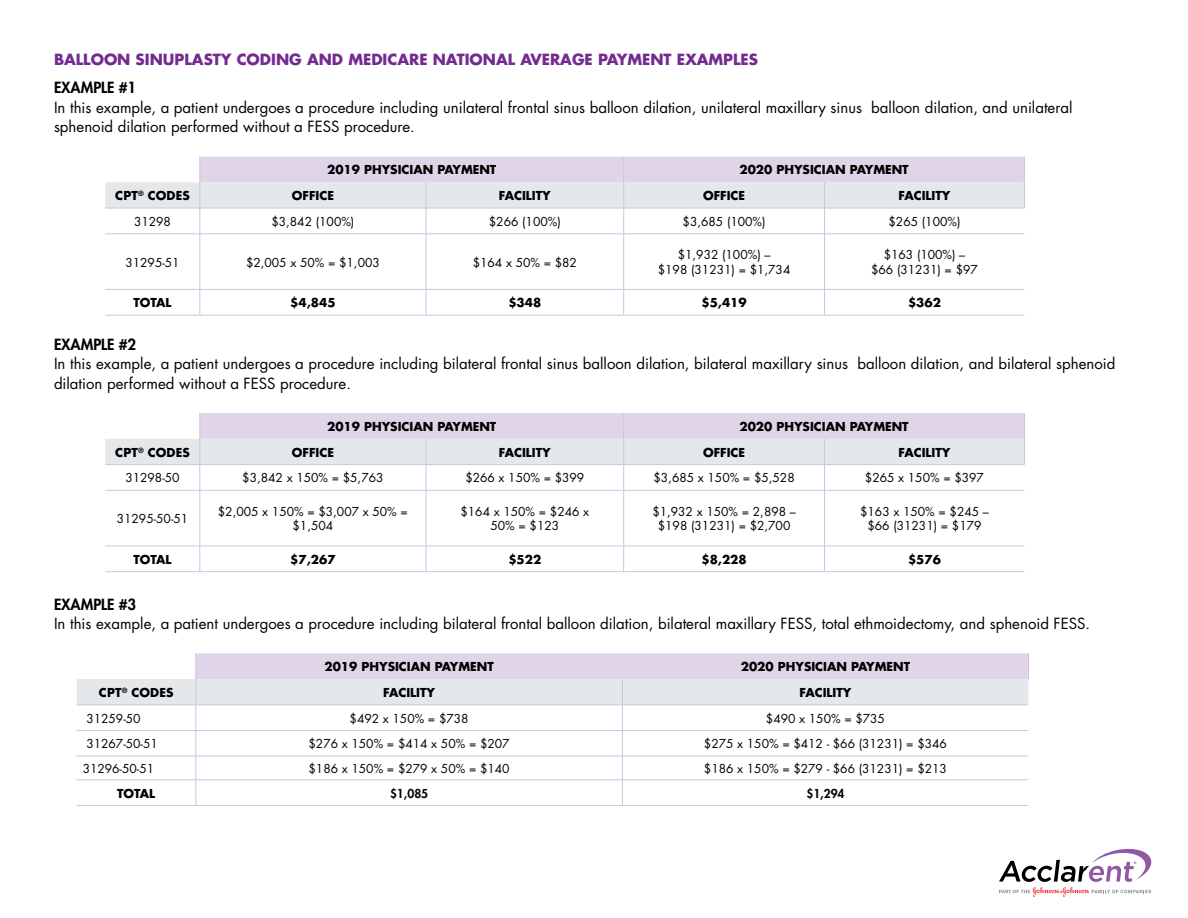
<style>
.page{position:relative;width:1188px;height:918px;background:#fff}
.page>*{position:absolute;margin:0;border:0;box-sizing:border-box;transform-origin:0 0}
.t1{font:15px/19.5px "Futura Std";color:#000}
.t2{font:700 15px "Futura Std";color:#732b90}
.t3{font:800 15px "Futura Std";color:#000}
.t4{font:12px/14.4px "Futura Std";color:#000;text-align:center}
.t5{font:700 12px "Futura Std";color:#000}
.t6{font:800 12px "Futura Std";color:#000}
.t7{font:800 3.3px "Futura Std";color:#8e58a4}
</style>
<div class="page">
<svg style="left:999px;top:849px;width:152px;height:48px"></svg>
<hr style="left:105px;top:234px;width:95px;height:1px;background:#d3c2df">
<hr style="left:200px;top:234px;width:226px;height:1px;background:#d3c2df">
<hr style="left:200px;top:234px;width:1px;height:55px;background:#d3c2df">
<hr style="left:426px;top:234px;width:198px;height:1px;background:#d3c2df">
<hr style="left:426px;top:234px;width:1px;height:55px;background:#d3c2df">
<hr style="left:624px;top:234px;width:201px;height:1px;background:#d3c2df">
<hr style="left:623px;top:234px;width:1px;height:55px;background:#d3c2df">
<hr style="left:825px;top:234px;width:199px;height:1px;background:#d3c2df">
<hr style="left:824px;top:234px;width:1px;height:55px;background:#d3c2df">
<hr style="left:105px;top:289px;width:95px;height:1px;background:#d3c2df">
<hr style="left:200px;top:289px;width:226px;height:1px;background:#d3c2df">
<svg style="left:200px;top:290px;width:1px;height:25px"></svg>
<hr style="left:426px;top:289px;width:198px;height:1px;background:#d3c2df">
<svg style="left:426px;top:290px;width:1px;height:25px"></svg>
<hr style="left:624px;top:289px;width:201px;height:1px;background:#d3c2df">
<svg style="left:623px;top:290px;width:1px;height:25px"></svg>
<hr style="left:825px;top:289px;width:199px;height:1px;background:#d3c2df">
<svg style="left:824px;top:290px;width:1px;height:25px"></svg>
<hr style="left:105px;top:315px;width:95px;height:1px;background:#d3c2df">
<svg style="left:105px;top:157px;width:920px;height:77px"></svg>
<hr style="left:200px;top:208px;width:226px;height:1px;background:#d3c2df">
<hr style="left:426px;top:208px;width:198px;height:1px;background:#d3c2df">
<hr style="left:624px;top:208px;width:201px;height:1px;background:#d3c2df">
<hr style="left:825px;top:208px;width:200px;height:1px;background:#d3c2df">
<hr style="left:200px;top:315px;width:226px;height:1px;background:#d3c2df">
<hr style="left:426px;top:315px;width:198px;height:1px;background:#d3c2df">
<hr style="left:624px;top:315px;width:201px;height:1px;background:#d3c2df">
<hr style="left:825px;top:315px;width:199px;height:1px;background:#d3c2df">
<hr style="left:105px;top:490px;width:95px;height:1px;background:#d3c2df">
<hr style="left:200px;top:490px;width:226px;height:1px;background:#d3c2df">
<hr style="left:200px;top:490px;width:1px;height:56px;background:#d3c2df">
<hr style="left:426px;top:490px;width:198px;height:1px;background:#d3c2df">
<hr style="left:426px;top:490px;width:1px;height:56px;background:#d3c2df">
<hr style="left:624px;top:490px;width:201px;height:1px;background:#d3c2df">
<hr style="left:623px;top:490px;width:1px;height:56px;background:#d3c2df">
<hr style="left:825px;top:490px;width:199px;height:1px;background:#d3c2df">
<hr style="left:824px;top:490px;width:1px;height:56px;background:#d3c2df">
<hr style="left:105px;top:546px;width:95px;height:1px;background:#d3c2df">
<hr style="left:200px;top:546px;width:226px;height:1px;background:#d3c2df">
<svg style="left:200px;top:546px;width:1px;height:25px"></svg>
<hr style="left:426px;top:546px;width:198px;height:1px;background:#d3c2df">
<svg style="left:426px;top:546px;width:1px;height:25px"></svg>
<hr style="left:624px;top:546px;width:201px;height:1px;background:#d3c2df">
<svg style="left:623px;top:547px;width:1px;height:24px"></svg>
<hr style="left:825px;top:546px;width:199px;height:1px;background:#d3c2df">
<svg style="left:824px;top:547px;width:1px;height:24px"></svg>
<hr style="left:105px;top:571px;width:95px;height:1px;background:#d3c2df">
<svg style="left:105px;top:413px;width:920px;height:77px"></svg>
<hr style="left:200px;top:464px;width:226px;height:1px;background:#d3c2df">
<hr style="left:426px;top:464px;width:198px;height:1px;background:#d3c2df">
<hr style="left:624px;top:464px;width:201px;height:1px;background:#d3c2df">
<hr style="left:825px;top:464px;width:200px;height:1px;background:#d3c2df">
<hr style="left:200px;top:571px;width:226px;height:1px;background:#d3c2df">
<hr style="left:426px;top:571px;width:198px;height:1px;background:#d3c2df">
<hr style="left:624px;top:571px;width:201px;height:1px;background:#d3c2df">
<hr style="left:825px;top:571px;width:199px;height:1px;background:#d3c2df">
<hr style="left:77px;top:805px;width:119px;height:1px;background:#d3c2df">
<svg style="left:77px;top:653px;width:952px;height:152px"></svg>
<hr style="left:622px;top:780px;width:407px;height:1px;background:#d3c2df">
<hr style="left:196px;top:805px;width:426px;height:1px;background:#d3c2df">
<hr style="left:622px;top:805px;width:407px;height:1px;background:#d3c2df">
<p class="t2" style="left:54px;top:50px;width:706px">BALLOON SINUPLASTY CODING AND MEDICARE NATIONAL AVERAGE PAYMENT EXAMPLES</p>
<p class="t3" style="left:54px;top:78px;width:84px">EXAMPLE #1</p>
<p class="t1" style="left:54px;top:98px;width:1020px">In this example, a patient undergoes a procedure including unilateral frontal sinus balloon dilation, unilateral maxillary sinus balloon dilation, and unilateral sphenoid dilation performed without a FESS procedure.</p>
<p class="t5" style="left:327px;top:162px;width:171px">2019 PHYSICIAN PAYMENT</p>
<p class="t5" style="left:739px;top:162px;width:171px">2020 PHYSICIAN PAYMENT</p>
<p class="t5" style="left:115px;top:188px;width:76px">CPT<sup>®</sup> CODES</p>
<p class="t5" style="left:292px;top:188px;width:44px">OFFICE</p>
<p class="t5" style="left:499px;top:188px;width:53px">FACILITY</p>
<p class="t5" style="left:703px;top:188px;width:44px">OFFICE</p>
<p class="t5" style="left:899px;top:188px;width:53px">FACILITY</p>
<p class="t4" style="left:134px;top:214px;width:38px">31298</p>
<p class="t4" style="left:271px;top:214px;width:84px">$3,842 (100%)</p>
<p class="t4" style="left:489px;top:214px;width:73px">$266 (100%)</p>
<p class="t4" style="left:683px;top:214px;width:84px">$3,685 (100%)</p>
<p class="t4" style="left:889px;top:214px;width:73px">$265 (100%)</p>
<p class="t4" style="left:125px;top:255px;width:56px">31295-51</p>
<p class="t4" style="left:246px;top:255px;width:135px">$2,005 x 50% = $1,003</p>
<p class="t4" style="left:473px;top:255px;width:106px">$164 x 50% = $82</p>
<p class="t4" style="left:658px;top:248px;width:134px">$1,932 (100%) –<br>$198 (31231) = $1,734</p>
<p class="t4" style="left:871px;top:248px;width:108px">$163 (100%) – $66 (31231) = $97</p>
<p class="t5" style="left:134px;top:295px;width:40px">TOTAL</p>
<p class="t5" style="left:290px;top:295px;width:47px">$4,845</p>
<p class="t5" style="left:508px;top:295px;width:34px">$348</p>
<p class="t5" style="left:702px;top:295px;width:47px">$5,419</p>
<p class="t5" style="left:908px;top:295px;width:34px">$362</p>
<p class="t3" style="left:54px;top:335px;width:84px">EXAMPLE #2</p>
<p class="t1" style="left:54px;top:354px;width:1063px">In this example, a patient undergoes a procedure including bilateral frontal sinus balloon dilation, bilateral maxillary sinus balloon dilation, and bilateral sphenoid dilation performed without a FESS procedure.</p>
<p class="t5" style="left:327px;top:418px;width:171px">2019 PHYSICIAN PAYMENT</p>
<p class="t5" style="left:739px;top:418px;width:171px">2020 PHYSICIAN PAYMENT</p>
<p class="t5" style="left:115px;top:444px;width:76px">CPT<sup>®</sup> CODES</p>
<p class="t5" style="left:292px;top:444px;width:44px">OFFICE</p>
<p class="t5" style="left:499px;top:444px;width:53px">FACILITY</p>
<p class="t5" style="left:703px;top:444px;width:44px">OFFICE</p>
<p class="t5" style="left:899px;top:444px;width:53px">FACILITY</p>
<p class="t4" style="left:125px;top:471px;width:56px">31298-50</p>
<p class="t4" style="left:242px;top:471px;width:143px">$3,842 x 150% = $5,763</p>
<p class="t4" style="left:465px;top:471px;width:121px">$266 x 150% = $399</p>
<p class="t4" style="left:654px;top:471px;width:143px">$3,685 x 150% = $5,528</p>
<p class="t4" style="left:865px;top:471px;width:121px">$265 x 150% = $397</p>
<p class="t4" style="left:117px;top:512px;width:73px">31295-50-51</p>
<p class="t4" style="left:218px;top:504px;width:192px">$2,005 x 150% = $3,007 x 50% = $1,504</p>
<p class="t4" style="left:461px;top:504px;width:130px">$164 x 150% = $246 x<br>50% = $123</p>
<p class="t4" style="left:652px;top:504px;width:145px">$1,932 x 150% = 2,898 – $198 (31231) = $2,700</p>
<p class="t4" style="left:860px;top:504px;width:130px">$163 x 150% = $245 – $66 (31231) = $179</p>
<p class="t5" style="left:134px;top:551px;width:40px">TOTAL</p>
<p class="t5" style="left:290px;top:551px;width:47px">$7,267</p>
<p class="t5" style="left:508px;top:551px;width:34px">$522</p>
<p class="t5" style="left:702px;top:551px;width:47px">$8,228</p>
<p class="t5" style="left:908px;top:551px;width:34px">$576</p>
<p class="t3" style="left:54px;top:595px;width:84px">EXAMPLE #3</p>
<p class="t1" style="left:54px;top:614px;width:1038px">In this example, a patient undergoes a procedure including bilateral frontal balloon dilation, bilateral maxillary FESS, total ethmoidectomy, and sphenoid FESS.</p>
<p class="t5" style="left:325px;top:659px;width:171px">2019 PHYSICIAN PAYMENT</p>
<p class="t5" style="left:741px;top:659px;width:171px">2020 PHYSICIAN PAYMENT</p>
<p class="t5" style="left:99px;top:684px;width:76px">CPT<sup>®</sup> CODES</p>
<p class="t5" style="left:383px;top:684px;width:53px">FACILITY</p>
<p class="t5" style="left:800px;top:684px;width:53px">FACILITY</p>
<p class="t4" style="left:86px;top:711px;width:56px">31259-50</p>
<p class="t4" style="left:350px;top:711px;width:121px">$492 x 150% = $738</p>
<p class="t4" style="left:766px;top:711px;width:121px">$490 x 150% = $735</p>
<p class="t4" style="left:86px;top:737px;width:73px">31267-50-51</p>
<p class="t4" style="left:309px;top:737px;width:203px">$276 x 150% = $414 x 50% = $207</p>
<p class="t4" style="left:704px;top:737px;width:244px">$275 x 150% = $412 - $66 (31231) = $346</p>
<p class="t4" style="left:83px;top:761px;width:73px">31296-50-51</p>
<p class="t4" style="left:309px;top:761px;width:203px">$186 x 150% = $279 x 50% = $140</p>
<p class="t4" style="left:704px;top:761px;width:244px">$186 x 150% = $279 - $66 (31231) = $213</p>
<p class="t5" style="left:117px;top:785px;width:40px">TOTAL</p>
<p class="t6" style="left:390px;top:786px;width:40px">$1,085</p>
<p class="t6" style="left:806px;top:786px;width:40px">$1,294</p>
<p class="t7" style="left:1134px;top:861px;width:4px">®</p>
</div>
